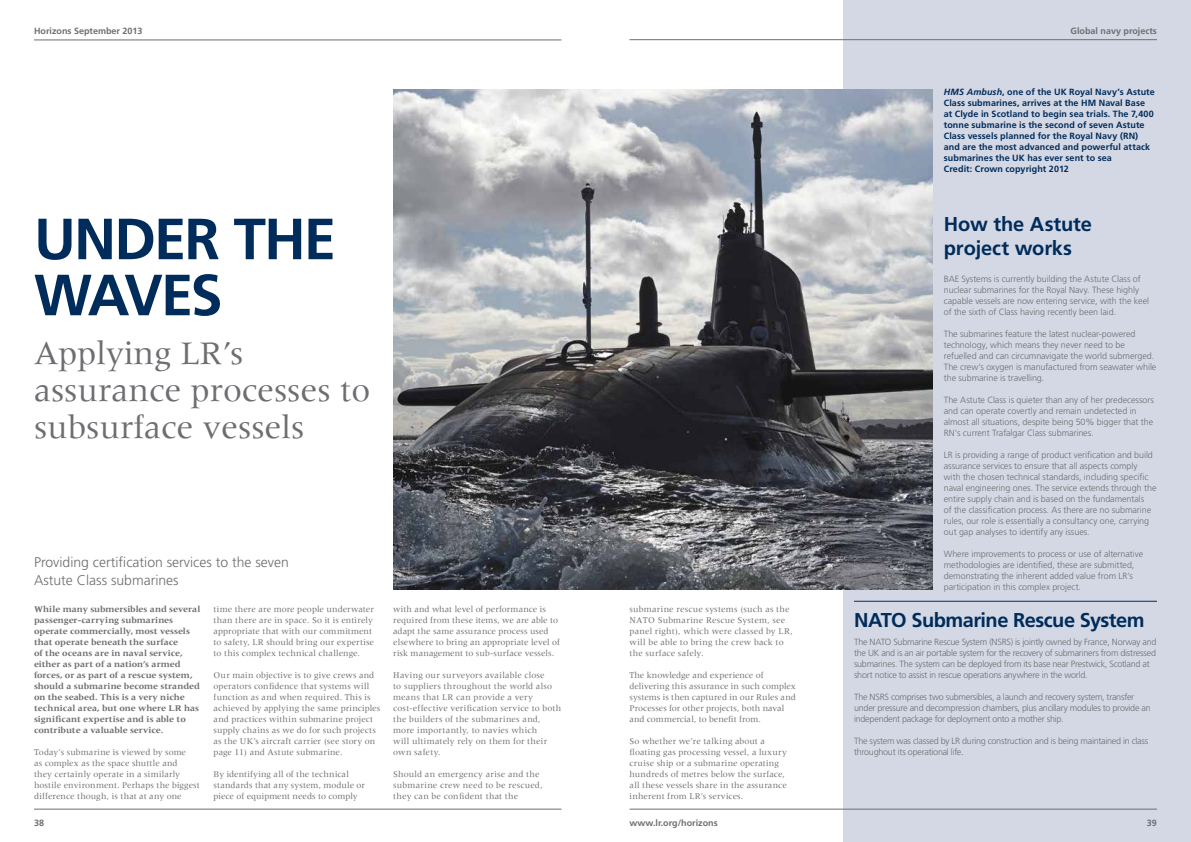
<style>
.page{position:relative;width:1191px;height:842px;background:#fff}
.page>*{position:absolute;margin:0;border:0;box-sizing:border-box;transform-origin:0 0}
.t1{font:700 58px/56px "Frutiger LT Std";letter-spacing:-.035em;color:#002c5b}
.t2{font:34px/37px "Meridien LT Std";color:#6d6e71}
.t3{font:700 20px/24px "Frutiger LT Std";letter-spacing:-.02em;color:#002c5b}
.t4{font:300 14px/18px "Frutiger LT Std";color:#6d6e71}
.t5{font:9px/11px "Meridien LT Std";letter-spacing:.01em;color:#6d6e71}
.t6{font:300 9px/11px "Frutiger LT Std";letter-spacing:-.01em;color:#6d6e71}
.t7{font:700 9px/11px "Meridien LT Std";letter-spacing:-.005em;color:#6d6e71}
.t8{font:700 9px/11px "Frutiger LT Std";letter-spacing:.01em;color:#002c5b}
.t9{font:700 9px "Frutiger LT Std";color:#6d6e71}
.s1{font-style:italic}
.s2{font-family:"Meridien LT Std";font-weight:400}
</style>
<div class="page">
<hr style="left:34px;top:40px;width:527px;height:1px;background:#6d6e71">
<hr style="left:34px;top:809px;width:527px;height:1px;background:#6d6e71">
<div style="left:843px;top:0;width:348px;height:842px;background:#d4d8e4"></div>
<img style="left:393px;top:89px;width:539px;height:501px">
<hr style="left:629px;top:809px;width:528px;height:1px;background:#6d6e71">
<hr style="left:854px;top:601px;width:303px;height:1px;background:#002c5b">
<hr style="left:629px;top:39px;width:528px;height:1px;background:#6d6e71">
<p class="t9" style="left:34px;top:26px;width:110px">Horizons September 2013</p>
<h1 class="t1" style="left:34px;top:211px;width:303px">UNDER THE<br>WAVES</h1>
<h2 class="t2" style="left:34px;top:334px;width:338px">Applying LR’s assurance processes to subsurface vessels</h2>
<h3 class="t4" style="left:34px;top:553px;width:256px">Providing certification services to the seven<br>Astute Class submarines</h3>
<p class="t7" style="left:34px;top:603px;width:168px">While many submersibles and several passenger-carrying submarines operate commercially, most vessels that operate beneath the surface<br>of the oceans are in naval service, either as part of a nation’s armed forces, or as part of a rescue system, should a submarine become stranded on the seabed. This is a very niche technical area, but one where LR has significant expertise and is able to contribute a valuable service.</p>
<p class="t5" style="left:34px;top:746px;width:167px">Today’s submarine is viewed by some<br>as complex as the space shuttle and<br>they certainly operate in a similarly hostile environment. Perhaps the biggest difference though, is that at any one</p>
<p class="t5" style="left:214px;top:603px;width:162px">time there are more people underwater than there are in space. So it is entirely appropriate that with our commitment to safety, LR should bring our expertise to this complex technical challenge.</p>
<p class="t5" style="left:214px;top:669px;width:168px">Our main objective is to give crews and operators confidence that systems will function as and when required. This is achieved by applying the same principles and practices within submarine project supply chains as we do for such projects as the UK’s aircraft carrier (see story on page 11) and Astute submarine.</p>
<p class="t5" style="left:214px;top:768px;width:153px">By identifying all of the technical standards that any system, module or piece of equipment needs to comply</p>
<p class="t5" style="left:393px;top:603px;width:168px">with and what level of performance is required from these items, we are able to adapt the same assurance process used elsewhere to bring an appropriate level of risk management to sub-surface vessels.</p>
<p class="t5" style="left:393px;top:669px;width:170px">Having our surveyors available close<br>to suppliers throughout the world also means that LR can provide a very cost-effective verification service to both the builders of the submarines and, more importantly, to navies which<br>will ultimately rely on them for their own safety.</p>
<p class="t5" style="left:393px;top:768px;width:151px">Should an emergency arise and the submarine crew need to be rescued, they can be confident that the</p>
<p class="t5" style="left:629px;top:603px;width:165px">submarine rescue systems (such as the NATO Submarine Rescue System, see panel right), which were classed by LR, will be able to bring the crew back to the surface safely.</p>
<p class="t5" style="left:629px;top:669px;width:168px">The knowledge and experience of delivering this assurance in such complex systems is then captured in our Rules and Processes for other projects, both naval and commercial, to benefit from.</p>
<p class="t5" style="left:629px;top:735px;width:159px">So whether we’re talking about a floating gas processing vessel, a luxury cruise ship or a submarine operating hundreds of metres below the surface, all these vessels share in the assurance inherent from LR’s services.</p>
<p class="t9" style="left:34px;top:818px;width:12px">38</p>
<p class="t9" style="left:629px;top:818px;width:90px">www.lr.org/horizons</p>
<p class="t9" style="left:1070px;top:26px;width:88px">Global navy projects</p>
<p class="t8" style="left:943px;top:86px;width:212px"><span class="s1">HMS Ambush</span>, one of the UK Royal Navy’s Astute Class submarines, arrives at the HM Naval Base at Clyde in Scotland to begin sea trials. The 7,400 tonne submarine is the second of seven Astute Class vessels planned for the Royal Navy (RN) and are the most advanced and powerful attack submarines the UK has ever sent to sea<br>Credit: Crown copyright 2012</p>
<h3 class="t3" style="left:943px;top:212px;width:149px">How the Astute project works</h3>
<p class="t6" style="left:943px;top:273px;width:207px">BAE Systems is currently building the Astute Class of nuclear submarines for the Royal Navy. These highly capable vessels are now entering service, with the keel of the sixth of Class having recently been laid.</p>
<p class="t6" style="left:943px;top:328px;width:214px">The submarines feature the latest nuclear-powered technology, which means they never need to be refuelled and can circumnavigate the world submerged.<br>The crew’s oxygen is manufactured from seawater while the submarine is travelling.</p>
<p class="t6" style="left:943px;top:394px;width:212px">The Astute Class is quieter than any of her predecessors and can operate covertly and remain undetected in almost all situations, despite being 50% bigger that the RN’s current Trafalgar Class submarines.</p>
<p class="t6" style="left:943px;top:449px;width:214px">LR is providing a range of product verification and build assurance services to ensure that all aspects comply with the chosen technical standards, including specific naval engineering ones. The service extends through the entire supply chain and is based on the fundamentals<br>of the classification process. As there are no submarine rules, our role is essentially a consultancy one, carrying out gap analyses to identify any issues.</p>
<p class="t6" style="left:943px;top:548px;width:201px">Where improvements to process or use of alternative methodologies are identified, these are submitted, demonstrating the inherent added value from LR’s participation in this complex project.</p>
<h3 class="t3" style="left:854px;top:608px;width:292px">NATO Submarine Rescue System</h3>
<p class="t6" style="left:854px;top:636px;width:304px">The NATO Submarine Rescue System (NSRS) is jointly owned by France, Norway and the UK and is an air portable system for the recovery of submariners from distressed submarines. The system can be deployed from its base near Prestwick, Scotland at short notice to assist in rescue operations anywhere in the world.</p>
<p class="t6" style="left:854px;top:691px;width:298px">The NSRS comprises two submersibles, a launch and recovery system, transfer under pressure and decompression chambers, plus ancillary modules to provide an independent package for deployment onto a mother ship.</p>
<p class="t6" style="left:854px;top:735px;width:296px">The system was classed by LR during construction and is being maintained in class throughout its operational life<span class="s2">.</span></p>
<p class="t9" style="left:1147px;top:818px;width:12px">39</p>
</div>
